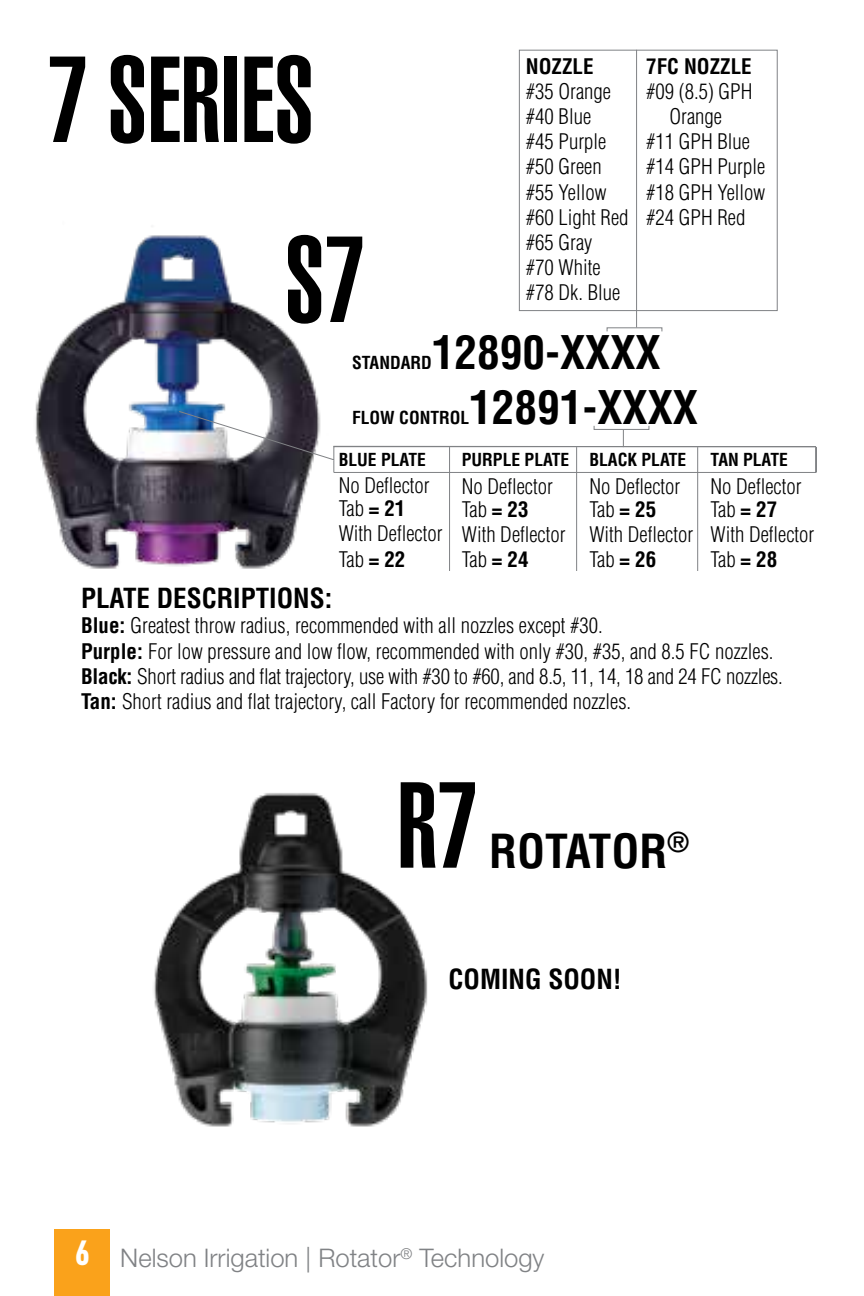
<style>
.page{position:relative;width:864px;height:1296px;background:#fff}
.page>*{position:absolute;margin:0;border:0;box-sizing:border-box;transform-origin:0 0}
.t1{font:120px "Helvetica LT Std Ultra Comp";color:#000}
.t2{font:700 condensed 45.9px "Helvetica LT Std";color:#000}
.t3{font:700 condensed 45.3px "Helvetica LT Std";color:#000}
.t4{font:700 condensed 27px "Helvetica LT Std";color:#000}
.t5{font:300 25.5px "Helvetica Neue LT Std";color:#808285}
.t6{font:300 condensed 21px/25.2px "Helvetica LT Std";color:#000}
.t7{font:700 condensed 21px "Helvetica LT Std";color:#000}
.t8{font:700 condensed 17.4px "Helvetica LT Std";color:#000}
.s1{font-weight:700}
.s2{font-family:"DIN Pro";font-weight:900;font-stretch:condensed;font-size:34.5px;color:#fff}
</style>
<div class="page">
<div style="left:54px;top:1229px;width:56px;height:67px;background:#faa21b"></div>
<hr style="left:636px;top:50px;width:1px;height:277px;background:#808285">
<div style="left:519px;top:50px;width:259px;height:261px;border:1px solid #808285"></div>
<hr style="left:334px;top:472px;width:482px;height:1px;background:#808285">
<div style="left:607px;top:327px;width:55px;height:5px;border:1px solid #808285"></div>
<hr style="left:449px;top:447px;width:1px;height:124px;background:#808285">
<hr style="left:576px;top:447px;width:1px;height:124px;background:#808285">
<hr style="left:697px;top:447px;width:1px;height:124px;background:#808285">
<img style="left:35px;top:235px;width:299px;height:334px">
<svg style="left:178px;top:411px;width:639px;height:61px"></svg>
<img style="left:153px;top:793px;width:275px;height:334px">
<h1 class="t1" style="left:48px;top:31px;width:268px">7 SERIES</h1>
<h1 class="t1" style="left:285px;top:211px;width:81px">S7</h1>
<p class="t7" style="left:526px;top:53px;width:69px">NOZZLE</p>
<p class="t6" style="left:526px;top:79px;width:104px">#35 Orange #40 Blue<br>#45 Purple #50 Green #55 Yellow #60 Light Red #65 Gray<br>#70 White #78 Dk. Blue</p>
<p class="t7" style="left:646px;top:53px;width:107px">7FC NOZZLE</p>
<p class="t6" style="left:646px;top:79px;width:108px">#09 (8.5) GPH</p>
<p class="t6" style="left:670px;top:104px;width:54px">Orange</p>
<p class="t6" style="left:646px;top:129px;width:105px">#11 GPH Blue</p>
<p class="t6" style="left:646px;top:154px;width:120px">#14 GPH Purple</p>
<p class="t6" style="left:646px;top:179px;width:120px">#18 GPH Yellow</p>
<p class="t6" style="left:646px;top:205px;width:101px">#24 GPH Red</p>
<h3 class="t3" style="left:432px;top:324px;width:230px">12890-XXXX</h3>
<p class="t8" style="left:352px;top:352px;width:81px">STANDARD</p>
<h3 class="t3" style="left:469px;top:379px;width:230px">12891-XXXX</h3>
<p class="t8" style="left:352px;top:406px;width:119px">FLOW CONTROL</p>
<p class="t8" style="left:339px;top:449px;width:89px">BLUE PLATE</p>
<p class="t6" style="left:339px;top:474px;width:92px;line-height:23.1px">No Deflector<br>Tab <span class="s1">= 21</span></p>
<p class="t6" style="left:339px;top:521px;width:105px">With Deflector<br>Tab <span class="s1">= 22</span></p>
<p class="t8" style="left:462px;top:449px;width:109px">PURPLE PLATE</p>
<p class="t6" style="left:462px;top:475px;width:92px;line-height:23.1px">No Deflector<br>Tab <span class="s1">= 23</span></p>
<p class="t6" style="left:462px;top:522px;width:105px">With Deflector<br>Tab <span class="s1">= 24</span></p>
<p class="t8" style="left:589px;top:449px;width:98px">BLACK PLATE</p>
<p class="t8" style="left:711px;top:449px;width:79px">TAN PLATE</p>
<p class="t6" style="left:589px;top:475px;width:92px;line-height:23.1px">No Deflector<br>Tab <span class="s1">= 25</span></p>
<p class="t6" style="left:589px;top:522px;width:105px">With Deflector<br>Tab <span class="s1">= 26</span></p>
<p class="t6" style="left:711px;top:475px;width:92px;line-height:23.1px">No Deflector<br>Tab <span class="s1">= 27</span></p>
<p class="t6" style="left:711px;top:522px;width:105px">With Deflector<br>Tab <span class="s1">= 28</span></p>
<p class="t4" style="left:81px;top:582px;width:253px">PLATE DESCRIPTIONS:</p>
<p class="t6" style="left:81px;top:613px;width:703px"><span class="s1">Blue:</span> Greatest throw radius, recommended with all nozzles except #30.<br><span class="s1">Purple:</span> For low pressure and low flow, recommended with only #30, #35, and 8.5 FC nozzles.<br><span class="s1">Black:</span> Short radius and flat trajectory, use with #30 to #60, and 8.5, 11, 14, 18 and 24 FC nozzles.<br><span class="s1">Tan:</span> Short radius and flat trajectory, call Factory for recommended nozzles.</p>
<h1 class="t1" style="left:397px;top:757px;width:81px">R7</h1>
<h2 class="t2" style="left:489px;top:822px;width:202px">ROTATOR<sup>®</sup></h2>
<p class="t4" style="left:449px;top:962px;width:175px">COMING SOON!</p>
<p class="t5" style="left:75px;top:1243px;width:471px"><span class="s2">6</span> Nelson Irrigation | Rotator<sup>®</sup> Technology</p>
</div>
